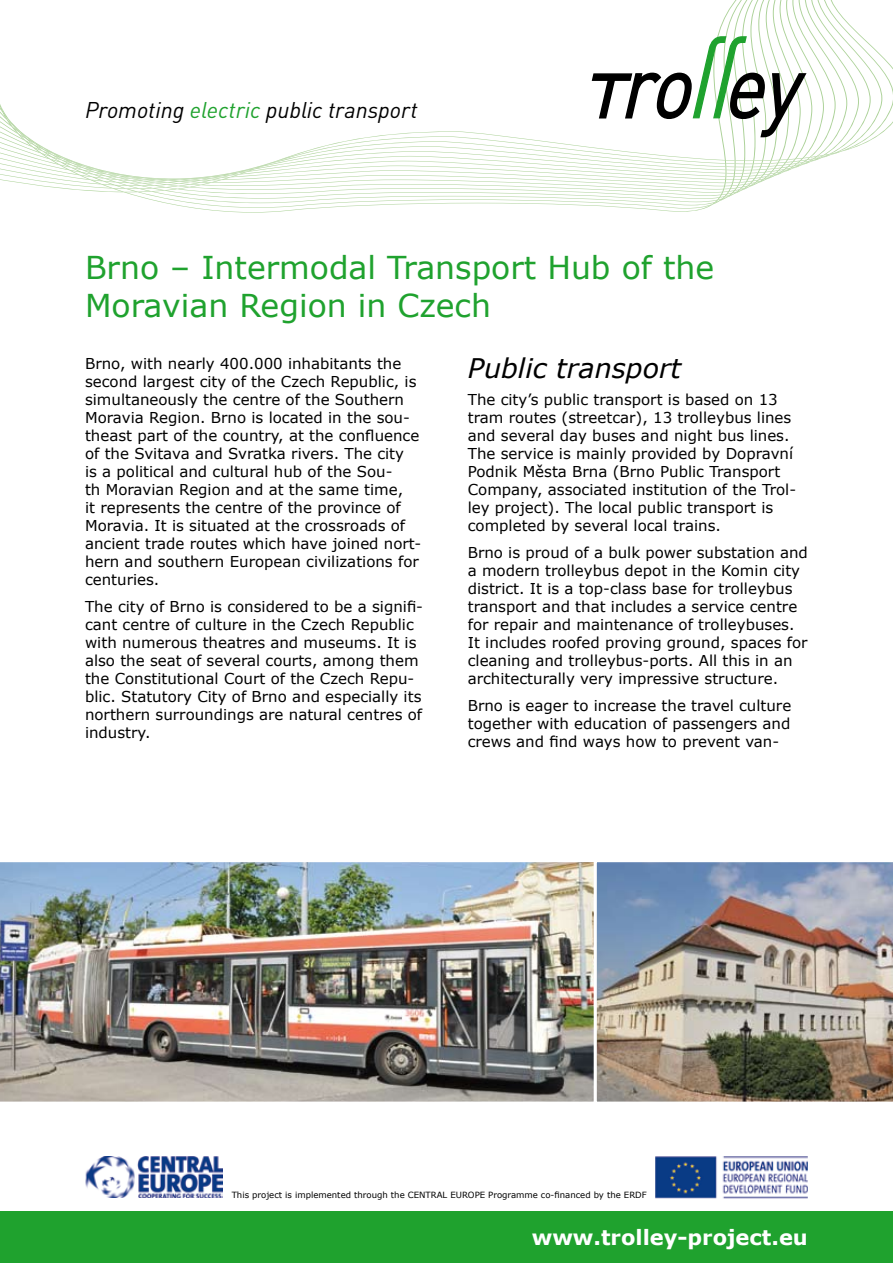
<style>
.page{position:relative;width:893px;height:1263px;background:#fff}
.page>*{position:absolute;margin:0;border:0;box-sizing:border-box;transform-origin:0 0}
.t1{font:31.5px/37.8px "Verdana";color:#1fa22e}
.t2{font:italic 27px "Verdana";color:#000}
.t3{font:italic 22.5px "DIN Pro";color:#000}
.t4{font:700 21px "Verdana";color:#fff}
.t5{font:15px/18px "Verdana";color:#000}
.t6{font:8.55px "Verdana";color:#000}
.s1{color:#1fa22e}
</style>
<div class="page">
<img style="left:655px;top:1156px;width:153px;height:43px">
<img style="left:85px;top:1157px;width:138px;height:40px">
<svg style="left:0;top:0;width:739px;height:213px"></svg>
<svg style="left:592px;top:36px;width:214px;height:101px"></svg>
<div style="left:0;top:1212px;width:893px;height:51px;background:#1fa22e"></div>
<img style="left:0;top:862px;width:594px;height:240px">
<img style="left:596px;top:862px;width:297px;height:240px">
<h3 class="t3" style="left:85px;top:92px;width:334px">Promoting <span class="s1">electric</span> public transport</h3>
<h1 class="t1" style="left:85px;top:249px;width:631px">Brno – Intermodal Transport Hub of the<br>Moravian Region in Czech</h1>
<p class="t5" style="left:85px;top:354px;width:338px">Brno, with nearly 400.000 inhabitants the second largest city of the Czech Republic, is simultaneously the centre of the Southern Moravia Region. Brno is located in the sou&shy;theast part of the country, at the confluence of the Svitava and Svratka rivers. The city<br>is a political and cultural hub of the Sou-<br>th Moravian Region and at the same time,<br>it represents the centre of the province of Moravia. It is situated at the crossroads of ancient trade routes which have joined nort&shy;hern and southern European civilizations for centuries.</p>
<p class="t5" style="left:85px;top:597px;width:340px">The city of Brno is considered to be a signifi&shy;cant centre of culture in the Czech Republic with numerous theatres and museums. It is also the seat of several courts, among them the Constitutional Court of the Czech Repu&shy;blic. Statutory City of Brno and especially its northern surroundings are natural centres of industry.</p>
<h2 class="t2" style="left:468px;top:351px;width:215px">Public transport</h2>
<p class="t5" style="left:468px;top:391px;width:330px">The city’s public transport is based on 13 tram routes (streetcar), 13 trolleybus lines and several day buses and night bus lines.<br>The service is mainly provided by Dopravní Podnik Města Brna (Brno Public Transport Company, associated institution of the Trol&shy;ley project). The local public transport is completed by several local trains.</p>
<p class="t5" style="left:468px;top:544px;width:342px">Brno is proud of a bulk power substation and a modern trolleybus depot in the Komin city district. It is a top-class base for trolleybus transport and that includes a service centre for repair and maintenance of trolleybuses.<br>It includes roofed proving ground, spaces for cleaning and trolleybus-ports. All this in an architecturally very impressive structure.</p>
<p class="t5" style="left:468px;top:697px;width:325px;text-align:justify">Brno is eager to increase the travel culture together with education of passengers and crews and find ways how to prevent van-</p>
<p class="t6" style="left:232px;top:1189px;width:417px">This project is implemented through the CENTRAL EUROPE Programme co-financed by the ERDF</p>
<h3 class="t4" style="left:532px;top:1224px;width:278px">www.trolley-project.eu</h3>
</div>
